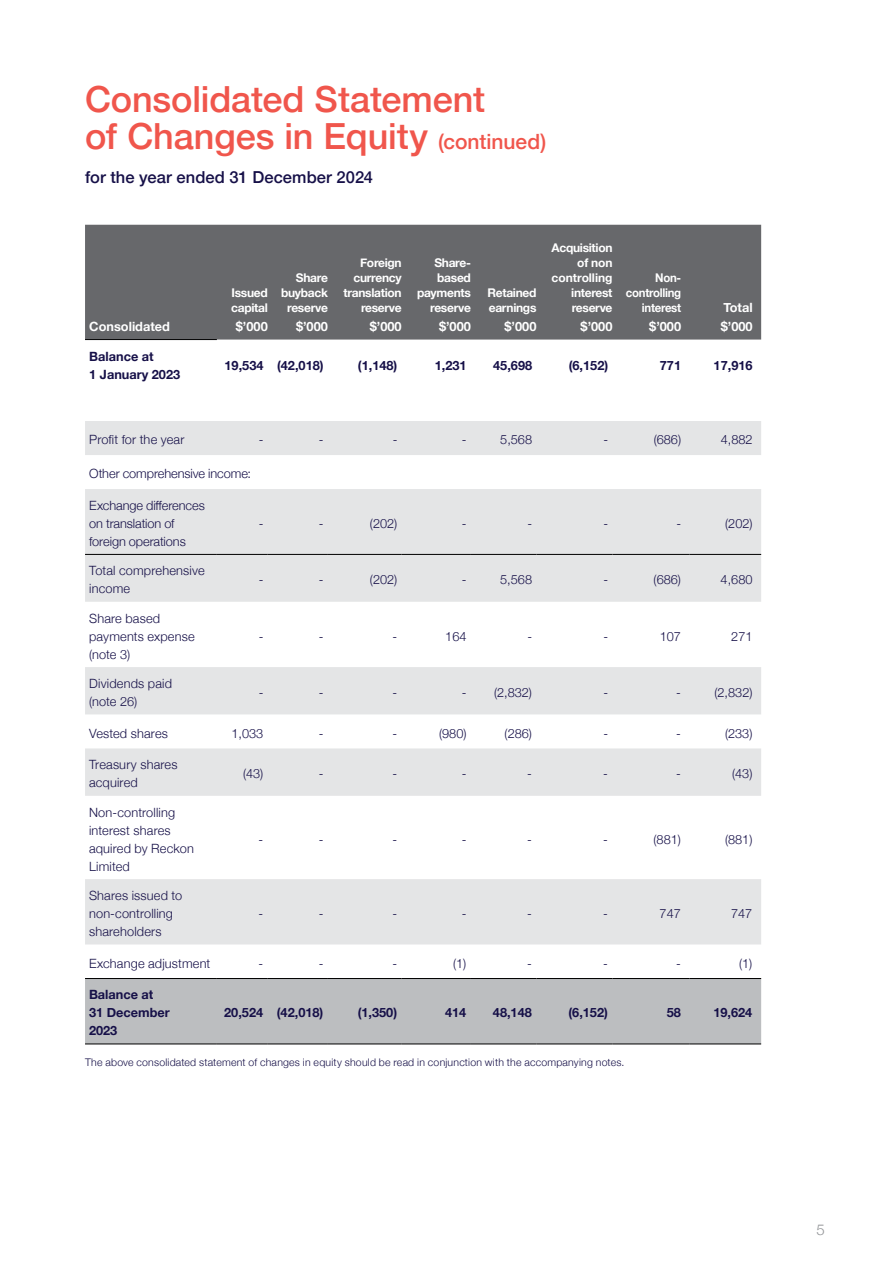
<style>
.page{position:relative;width:893px;height:1263px;background:#fff}
.page>*{position:absolute;margin:0;border:0;box-sizing:border-box;transform-origin:0 0}
.t1{font:500 36px/37.5px "Helvetica Neue";letter-spacing:-.005em;color:#f0564c}
.t2{font:500 16.5px "Helvetica Neue";letter-spacing:.005em;color:#161048}
.t3{font:300 15px "Helvetica Neue";color:#939598}
.t4{font:300 12.75px/18px "Helvetica Neue";letter-spacing:.005em;color:#161048}
.t5{font:700 12.75px/18px "Helvetica Neue";color:#161048}
.t6{font:700 12.75px/19.5px "Helvetica Neue";color:#fff}
.t7{font:700 12px/15px "Helvetica Neue";letter-spacing:-.025em;color:#fff;text-align:right}
.t8{font:700 12px/15px "Helvetica Neue";letter-spacing:-.025em;color:#fff;text-align:right;scale:.95 1}
.t9{font:300 10.5px "Helvetica Neue";letter-spacing:.02em;color:#161048}
.s1{font-size:21px}
</style>
<div class="page">
<div style="left:85px;top:225px;width:676px;height:115px;background:#67686b"></div>
<svg style="left:85px;top:421px;width:676px;height:293px;fill:#e4e5e6"></svg>
<svg style="left:85px;top:748px;width:676px;height:196px;fill:#e4e5e6"></svg>
<div style="left:85px;top:979px;width:676px;height:64px;background:#bcbec0"></div>
<hr style="left:328px;top:978px;width:74px;height:1px;background:#000">
<hr style="left:402px;top:978px;width:69px;height:1px;background:#000">
<hr style="left:471px;top:978px;width:65px;height:1px;background:#000">
<hr style="left:536px;top:978px;width:76px;height:1px;background:#000">
<hr style="left:612px;top:978px;width:78px;height:1px;background:#000">
<hr style="left:690px;top:978px;width:71px;height:1px;background:#000">
<hr style="left:268px;top:1043px;width:60px;height:1px;background:#000">
<hr style="left:328px;top:1043px;width:74px;height:1px;background:#000">
<hr style="left:402px;top:1043px;width:69px;height:1px;background:#000">
<hr style="left:471px;top:1043px;width:65px;height:1px;background:#000">
<hr style="left:536px;top:1043px;width:76px;height:1px;background:#000">
<hr style="left:612px;top:1043px;width:78px;height:1px;background:#000">
<hr style="left:690px;top:1043px;width:71px;height:1px;background:#000">
<hr style="left:217px;top:554px;width:51px;height:1px;background:#000">
<hr style="left:268px;top:554px;width:60px;height:1px;background:#000">
<hr style="left:328px;top:554px;width:74px;height:1px;background:#000">
<hr style="left:402px;top:554px;width:69px;height:1px;background:#000">
<hr style="left:471px;top:554px;width:65px;height:1px;background:#000">
<hr style="left:536px;top:554px;width:76px;height:1px;background:#000">
<hr style="left:612px;top:554px;width:78px;height:1px;background:#000">
<hr style="left:690px;top:554px;width:71px;height:1px;background:#000">
<hr style="left:85px;top:554px;width:132px;height:1px;background:#000">
<hr style="left:85px;top:978px;width:132px;height:1px;background:#000">
<hr style="left:217px;top:978px;width:51px;height:1px;background:#000">
<hr style="left:268px;top:978px;width:60px;height:1px;background:#000">
<hr style="left:85px;top:1043px;width:132px;height:1px;background:#000">
<hr style="left:217px;top:1043px;width:51px;height:1px;background:#000">
<hr style="left:85px;top:339px;width:132px;height:1px;background:#000">
<h1 class="t1" style="left:85px;top:77px;width:463px">Consolidated Statement<br>of Changes in Equity <span class="s1">(continued)</span></h1>
<p class="t2" style="left:85px;top:164px;width:290px">for the year ended 31 December 2024</p>
<p class="t6" style="left:89px;top:317px;width:82px">Consolidated</p>
<p class="t7" style="left:231px;top:285px;width:38px;text-align:left">Issued capital</p>
<p class="t6" style="left:236px;top:317px;width:33px">$’000</p>
<p class="t7" style="left:281px;top:270px;width:48px">Share buyback reserve</p>
<p class="t6" style="left:296px;top:317px;width:33px">$’000</p>
<p class="t7" style="left:344px;top:255px;width:60px">Foreign currency translation reserve</p>
<p class="t6" style="left:370px;top:317px;width:33px">$’000</p>
<p class="t7" style="left:417px;top:255px;width:55px">Share&shy;based payments reserve</p>
<p class="t6" style="left:439px;top:317px;width:33px">$’000</p>
<p class="t7" style="left:487px;top:285px;width:50px;text-align:left">Retained earnings</p>
<p class="t6" style="left:505px;top:317px;width:33px">$’000</p>
<p class="t7" style="left:551px;top:240px;width:62px">Acquisition of non controlling interest reserve</p>
<p class="t6" style="left:581px;top:317px;width:33px">$’000</p>
<p class="t8" style="left:626px;top:270px;width:60px">Non&shy;controlling interest</p>
<p class="t6" style="left:649px;top:317px;width:33px">$’000</p>
<p class="t6" style="left:721px;top:298px;width:33px">Total $’000</p>
<p class="t5" style="left:89px;top:347px;width:92px">Balance at<br>1 January 2023</p>
<p class="t5" style="left:225px;top:356px;width:101px">19,534 (42,018)</p>
<p class="t5" style="left:358px;top:356px;width:41px">(1,148)</p>
<p class="t5" style="left:435px;top:356px;width:33px">1,231</p>
<p class="t5" style="left:493px;top:356px;width:40px">45,698</p>
<p class="t5" style="left:569px;top:356px;width:41px">(6,152)</p>
<p class="t5" style="left:660px;top:356px;width:23px">771</p>
<p class="t5" style="left:714px;top:356px;width:40px">17,916</p>
<p class="t4" style="left:89px;top:430px;width:97px">Profit for the year</p>
<p class="t4" style="left:259px;top:430px;width:6px">-</p>
<p class="t4" style="left:319px;top:430px;width:6px">-</p>
<p class="t4" style="left:393px;top:430px;width:6px">-</p>
<p class="t4" style="left:462px;top:430px;width:6px">-</p>
<p class="t4" style="left:500px;top:430px;width:33px">5,568</p>
<p class="t4" style="left:603px;top:430px;width:6px">-</p>
<p class="t4" style="left:654px;top:430px;width:29px">(686)</p>
<p class="t4" style="left:721px;top:430px;width:33px">4,882</p>
<p class="t4" style="left:89px;top:464px;width:163px">Other comprehensive income:</p>
<p class="t4" style="left:89px;top:495px;width:117px">Exchange differences on translation of foreign operations</p>
<p class="t4" style="left:259px;top:513px;width:6px">-</p>
<p class="t4" style="left:319px;top:513px;width:6px">-</p>
<p class="t4" style="left:370px;top:513px;width:29px">(202)</p>
<p class="t4" style="left:462px;top:513px;width:6px">-</p>
<p class="t4" style="left:527px;top:513px;width:6px">-</p>
<p class="t4" style="left:603px;top:513px;width:6px">-</p>
<p class="t4" style="left:676px;top:513px;width:6px">-</p>
<p class="t4" style="left:725px;top:513px;width:29px">(202)</p>
<p class="t4" style="left:89px;top:561px;width:117px">Total comprehensive income</p>
<p class="t4" style="left:89px;top:608px;width:107px">Share based payments expense (note 3)</p>
<p class="t4" style="left:89px;top:673px;width:84px">Dividends paid (note 26)</p>
<p class="t4" style="left:259px;top:570px;width:6px">-</p>
<p class="t4" style="left:319px;top:570px;width:6px">-</p>
<p class="t4" style="left:370px;top:570px;width:29px">(202)</p>
<p class="t4" style="left:462px;top:570px;width:6px">-</p>
<p class="t4" style="left:500px;top:570px;width:33px">5,568</p>
<p class="t4" style="left:603px;top:570px;width:6px">-</p>
<p class="t4" style="left:654px;top:570px;width:29px">(686)</p>
<p class="t4" style="left:721px;top:570px;width:33px">4,680</p>
<p class="t4" style="left:259px;top:626px;width:6px">-</p>
<p class="t4" style="left:319px;top:626px;width:6px">-</p>
<p class="t4" style="left:393px;top:626px;width:6px">-</p>
<p class="t4" style="left:445px;top:626px;width:23px">164</p>
<p class="t4" style="left:527px;top:626px;width:6px">-</p>
<p class="t4" style="left:603px;top:626px;width:6px">-</p>
<p class="t4" style="left:660px;top:626px;width:23px">107</p>
<p class="t4" style="left:731px;top:626px;width:23px">271</p>
<p class="t4" style="left:259px;top:682px;width:6px">-</p>
<p class="t4" style="left:319px;top:682px;width:6px">-</p>
<p class="t4" style="left:393px;top:682px;width:6px">-</p>
<p class="t4" style="left:462px;top:682px;width:72px">- (2,832)</p>
<p class="t4" style="left:603px;top:682px;width:6px">-</p>
<p class="t4" style="left:676px;top:682px;width:6px">-</p>
<p class="t4" style="left:714px;top:682px;width:40px">(2,832)</p>
<p class="t4" style="left:89px;top:723px;width:80px">Vested shares</p>
<p class="t4" style="left:231px;top:723px;width:33px">1,033</p>
<p class="t4" style="left:319px;top:723px;width:6px">-</p>
<p class="t4" style="left:393px;top:723px;width:6px">-</p>
<p class="t4" style="left:439px;top:723px;width:29px">(980)</p>
<p class="t4" style="left:505px;top:723px;width:29px">(286)</p>
<p class="t4" style="left:603px;top:723px;width:6px">-</p>
<p class="t4" style="left:676px;top:723px;width:6px">-</p>
<p class="t4" style="left:725px;top:723px;width:29px">(233)</p>
<p class="t4" style="left:89px;top:755px;width:90px">Treasury shares acquired</p>
<p class="t4" style="left:243px;top:764px;width:22px">(43)</p>
<p class="t4" style="left:319px;top:764px;width:6px">-</p>
<p class="t4" style="left:392px;top:764px;width:6px">-</p>
<p class="t4" style="left:462px;top:764px;width:6px">-</p>
<p class="t4" style="left:527px;top:764px;width:6px">-</p>
<p class="t4" style="left:603px;top:764px;width:6px">-</p>
<p class="t4" style="left:676px;top:764px;width:6px">-</p>
<p class="t4" style="left:732px;top:764px;width:22px">(43)</p>
<p class="t4" style="left:89px;top:802px;width:106px">Non-controlling interest shares aquired by Reckon<br>Limited</p>
<p class="t4" style="left:259px;top:829px;width:6px">-</p>
<p class="t4" style="left:319px;top:829px;width:6px">-</p>
<p class="t4" style="left:392px;top:829px;width:6px">-</p>
<p class="t4" style="left:462px;top:829px;width:6px">-</p>
<p class="t4" style="left:527px;top:829px;width:6px">-</p>
<p class="t4" style="left:603px;top:829px;width:6px">-</p>
<p class="t4" style="left:653px;top:829px;width:29px">(881)</p>
<p class="t4" style="left:725px;top:829px;width:29px">(881)</p>
<p class="t4" style="left:89px;top:885px;width:95px">Shares issued to non-controlling shareholders</p>
<p class="t4" style="left:259px;top:903px;width:6px">-</p>
<p class="t4" style="left:319px;top:903px;width:6px">-</p>
<p class="t4" style="left:392px;top:903px;width:6px">-</p>
<p class="t4" style="left:462px;top:903px;width:6px">-</p>
<p class="t4" style="left:527px;top:903px;width:6px">-</p>
<p class="t4" style="left:603px;top:903px;width:6px">-</p>
<p class="t4" style="left:660px;top:903px;width:23px">747</p>
<p class="t4" style="left:731px;top:903px;width:23px">747</p>
<p class="t4" style="left:89px;top:953px;width:123px">Exchange adjustment</p>
<p class="t4" style="left:259px;top:953px;width:6px">-</p>
<p class="t4" style="left:319px;top:953px;width:6px">-</p>
<p class="t4" style="left:392px;top:953px;width:6px">-</p>
<p class="t4" style="left:453px;top:953px;width:15px">(1)</p>
<p class="t4" style="left:527px;top:953px;width:6px">-</p>
<p class="t4" style="left:603px;top:953px;width:6px">-</p>
<p class="t4" style="left:676px;top:953px;width:6px">-</p>
<p class="t4" style="left:739px;top:953px;width:15px">(1)</p>
<p class="t5" style="left:89px;top:986px;width:82px">Balance at<br>31 December<br>2023</p>
<p class="t5" style="left:224px;top:1004px;width:101px">20,524 (42,018)</p>
<p class="t5" style="left:358px;top:1004px;width:41px">(1,350)</p>
<p class="t5" style="left:445px;top:1004px;width:23px">414</p>
<p class="t5" style="left:493px;top:1004px;width:40px">48,148</p>
<p class="t5" style="left:568px;top:1004px;width:41px">(6,152)</p>
<p class="t5" style="left:667px;top:1004px;width:16px">58</p>
<p class="t5" style="left:713px;top:1004px;width:40px">19,624</p>
<p class="t9" style="left:85px;top:1054px;width:541px">The above consolidated statement of changes in equity should be read in conjunction with the accompanying notes.</p>
<p class="t3" style="left:816px;top:1217px;width:10px">5</p>
</div>
